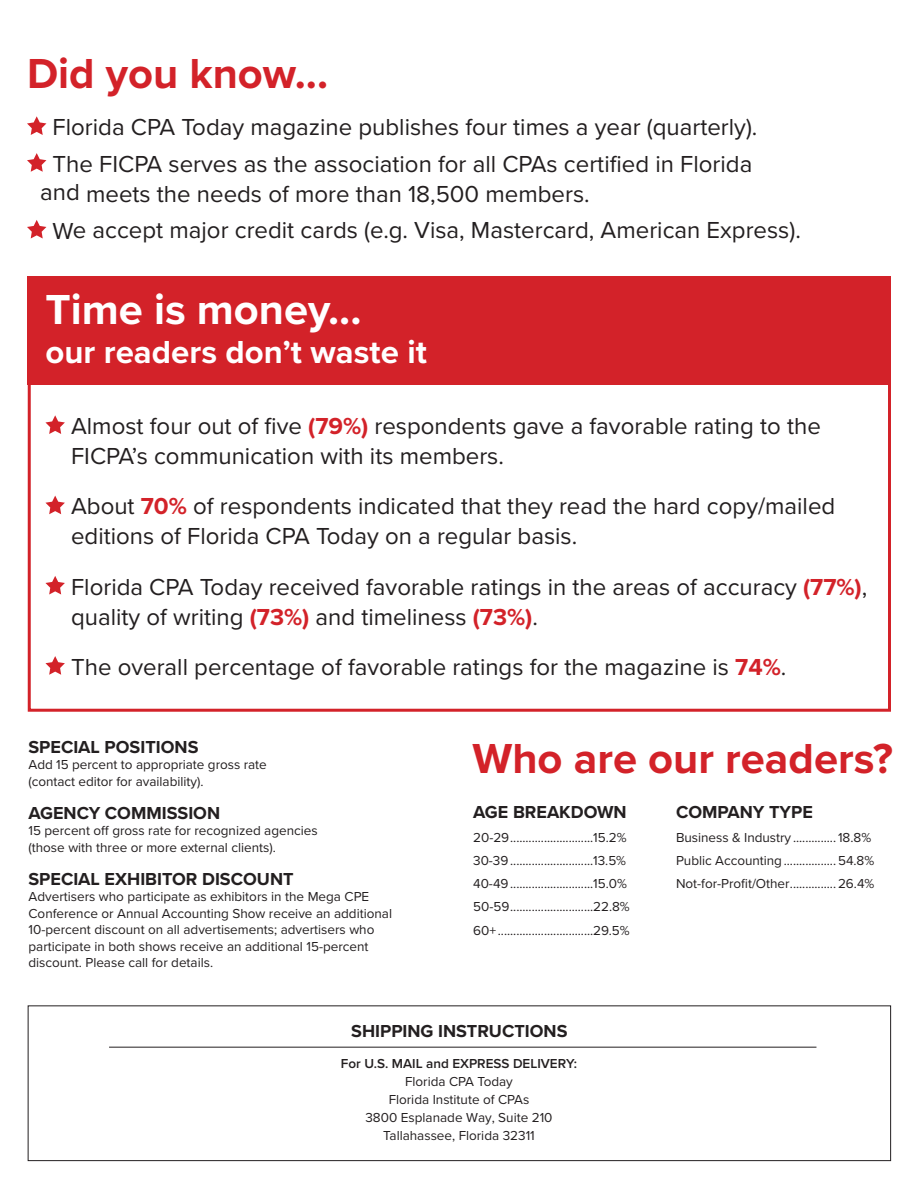
<style>
.page{position:relative;width:918px;height:1188px;background:#fff}
.page>*{position:absolute;margin:0;border:0;box-sizing:border-box;transform-origin:0 0}
.t1{font:700 43.5px "Proxima Nova";color:#d32229}
.t2{font:700 43.5px "Proxima Nova";color:#fff}
.t3{font:700 33px "Proxima Nova";color:#fff}
.t4{font:24px/30px "Proxima Nova";color:#231f20}
.t5{font:700 18px "Proxima Nova";color:#231f20}
.t6{font:13.5px/16.5px "Proxima Nova";color:#231f20}
.s1{font-weight:700;color:#d32229}
.s2{font-weight:600}
</style>
<div class="page">
<svg style="left:27px;top:116px;width:19px;height:19px"></svg>
<svg style="left:27px;top:153px;width:19px;height:19px"></svg>
<svg style="left:27px;top:220px;width:19px;height:19px"></svg>
<svg style="left:45px;top:415px;width:20px;height:19px"></svg>
<svg style="left:45px;top:496px;width:20px;height:18px"></svg>
<svg style="left:45px;top:576px;width:20px;height:19px"></svg>
<svg style="left:45px;top:656px;width:20px;height:19px"></svg>
<div style="left:28px;top:277px;width:863px;height:108px;background:#d32229"></div>
<div style="left:28px;top:375px;width:863px;height:337px;border:3px solid #d32229"></div>
<div style="left:28px;top:1005px;width:863px;height:156px;border:1px solid #231f20"></div>
<hr style="left:109px;top:1047px;width:707px;height:1px;background:#231f20">
<p class="t1" style="left:27px;top:41px;width:303px">Did you know...</p>
<p class="t4" style="left:53px;top:108px;width:706px;line-height:36.8px">Florida CPA Today magazine publishes four times a year (quarterly).<br>The FICPA serves as the association for all CPAs certified in Florida</p>
<p class="t4" style="left:53px;top:174px;width:750px;line-height:36.8px;text-indent:-12px">and meets the needs of more than 18,500 members.<br>We accept major credit cards (e.g. Visa, Mastercard, American Express).</p>
<p class="t2" style="left:45px;top:277px;width:318px">Time is money...</p>
<p class="t3" style="left:45px;top:328px;width:383px">our readers don’t waste it</p>
<p class="t4" style="left:71px;top:410px;width:751px">Almost four out of five <span class="s1">(79%)</span> respondents gave a favorable rating to the<br>FICPA’s communication with its members.</p>
<p class="t4" style="left:71px;top:490px;width:766px">About <span class="s1">70%</span> of respondents indicated that they read the hard copy/mailed editions of Florida CPA Today on a regular basis.</p>
<p class="t4" style="left:71px;top:570px;width:798px">Florida CPA Today received favorable ratings in the areas of accuracy <span class="s1">(77%)</span>, quality of writing <span class="s1">(73%)</span> and timeliness <span class="s1">(73%)</span>.</p>
<p class="t4" style="left:71px;top:651px;width:717px">The overall percentage of favorable ratings for the magazine is <span class="s1">74%</span>.</p>
<p class="t5" style="left:28px;top:733px;width:171px">SPECIAL POSITIONS</p>
<p class="t6" style="left:28px;top:756px;width:240px">Add 15 percent to appropriate gross rate (contact editor for availability).</p>
<p class="t5" style="left:28px;top:799px;width:193px">AGENCY COMMISSION</p>
<p class="t6" style="left:28px;top:822px;width:291px">15 percent off gross rate for recognized agencies (those with three or more external clients).</p>
<p class="t5" style="left:28px;top:865px;width:267px">SPECIAL EXHIBITOR DISCOUNT</p>
<p class="t6" style="left:28px;top:888px;width:365px">Advertisers who participate as exhibitors in the Mega CPE Conference or Annual Accounting Show receive an additional 10-percent discount on all advertisements; advertisers who participate in both shows receive an additional 15-percent discount. Please call for details.</p>
<p class="t1" style="left:472px;top:726px;width:422px">Who are our readers?</p>
<p class="t5" style="left:473px;top:799px;width:155px">AGE BREAKDOWN</p>
<p class="t6" style="left:473px;top:828px;width:155px">20-29...........................15.2%</p>
<p class="t6" style="left:473px;top:852px;width:154px">30-39...........................13.5%</p>
<p class="t6" style="left:473px;top:875px;width:155px">40-49...........................15.0%</p>
<p class="t6" style="left:473px;top:898px;width:158px">50-59...........................22.8%</p>
<p class="t6" style="left:473px;top:921px;width:158px">60+ ...............................29.5%</p>
<p class="t5" style="left:676px;top:799px;width:138px">COMPANY TYPE</p>
<p class="t6" style="left:676px;top:828px;width:197px">Business &amp; Industry ..............18.8%</p>
<p class="t6" style="left:676px;top:852px;width:200px">Public Accounting.................54.8%</p>
<p class="t6" style="left:676px;top:875px;width:200px">Not-for-Profit/Other...............26.4%</p>
<p class="t5" style="left:351px;top:1018px;width:218px">SHIPPING INSTRUCTIONS</p>
<p class="t6" style="left:341px;top:1054px;width:238px;line-height:18px;text-align:center"><span class="s2">For U.S. MAIL and EXPRESS DELIVERY:<br></span>Florida CPA Today<br>Florida Institute of CPAs<br>3800 Esplanade Way, Suite 210<br>Tallahassee, Florida 32311</p>
</div>
